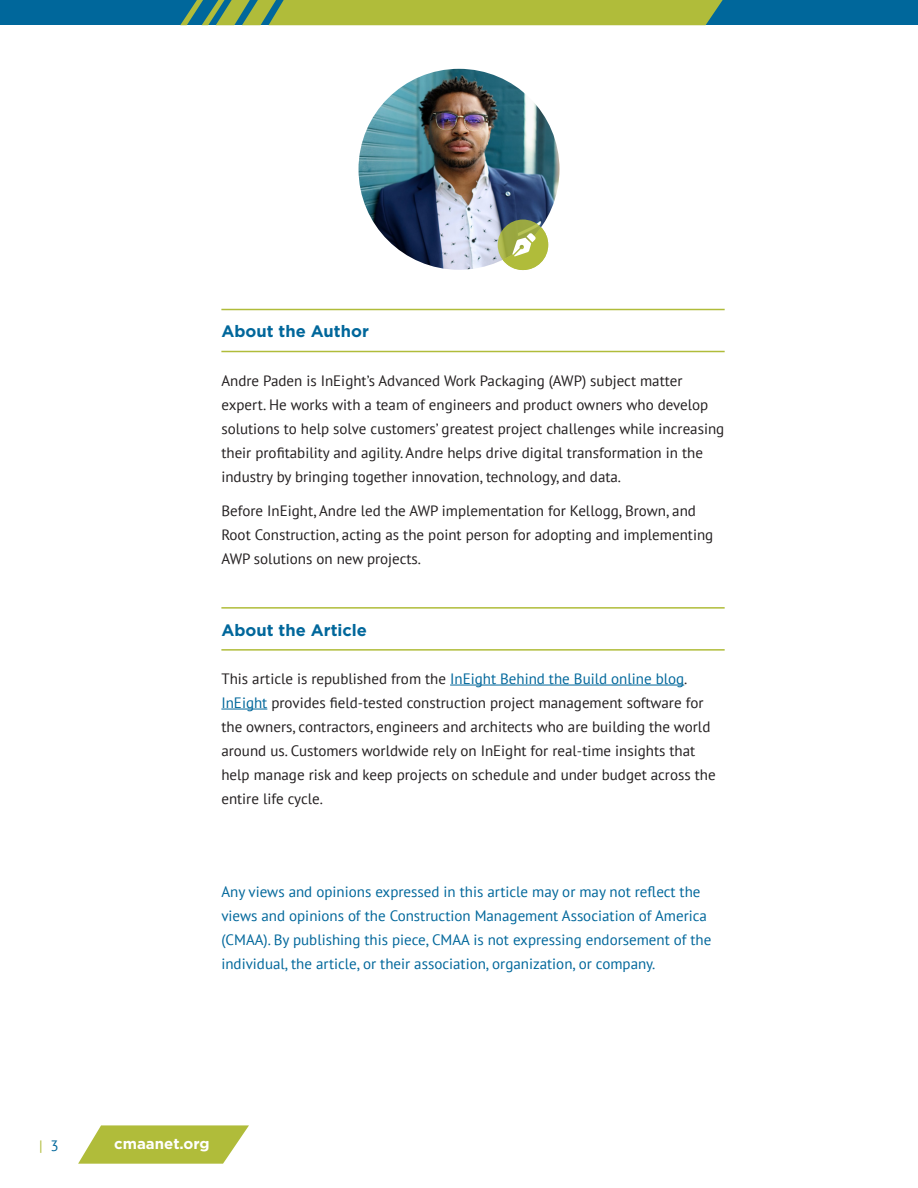
<style>
.page{position:relative;width:918px;height:1188px;background:#fff}
.page>*{position:absolute;margin:0;border:0;box-sizing:border-box;transform-origin:0 0}
.Heading_2{font:700 16.5px "Gotham";color:#00679b}
.BodyText{font:15px/24px "PT Sans";color:#231f20}
.Heading_4{font:15px/24px "PT Sans";color:#00679b}
.t1{font:700 15px "Gotham";color:#fff}
.t2{font:15px "PT Sans";color:#b0bc3a}
.s1{color:#00679b}
</style>
<div class="page">
<svg style="left:78px;top:1125px;width:171px;height:39px;background:#bcc659"></svg>
<div style="left:0;top:0;width:918px;height:25px;background:#00679b"></div>
<svg style="left:180px;top:0;width:543px;height:25px;background:#9db343"></svg>
<hr style="left:221px;top:309px;width:504px;height:1px;background:#b0bc3a">
<hr style="left:221px;top:351px;width:504px;height:1px;background:#b0bc3a">
<hr style="left:221px;top:607px;width:504px;height:2px;background:#b0bc3a">
<hr style="left:221px;top:649px;width:504px;height:2px;background:#b0bc3a">
<hr style="left:450px;top:685px;width:234px;height:1px;background:#00679b">
<hr style="left:221px;top:709px;width:46px;height:1px;background:#00679b">
<img style="left:359px;top:69px;width:200px;height:201px;border-radius:100px">
<svg style="left:498px;top:220px;width:50px;height:50px"></svg>
<svg style="left:503px;top:227px;width:45px;height:43px"></svg>
<p class="Heading_2" style="left:221px;top:320px;width:149px">About the Author</p>
<p class="BodyText" style="left:221px;top:368px;width:504px">Andre Paden is InEight’s Advanced Work Packaging (AWP) subject matter expert. He works with a team of engineers and product owners who develop solutions to help solve customers’ greatest project challenges while increasing their profitability and agility. Andre helps drive digital transformation in the industry by bringing together innovation, technology, and data.</p>
<p class="BodyText" style="left:221px;top:499px;width:493px">Before InEight, Andre led the AWP implementation for Kellogg, Brown, and<br>Root Construction, acting as the point person for adopting and implementing<br>AWP solutions on new projects.</p>
<p class="Heading_2" style="left:221px;top:619px;width:147px">About the Article</p>
<p class="BodyText" style="left:221px;top:666px;width:496px">This article is republished from the <span class="s1">InEight Behind the Build online blog</span>.<br><span class="s1">InEight</span> provides field-tested construction project management software for the owners, contractors, engineers and architects who are building the world around us. Customers worldwide rely on InEight for real-time insights that help manage risk and keep projects on schedule and under budget across the entire life cycle.</p>
<p class="Heading_4" style="left:221px;top:879px;width:492px">Any views and opinions expressed in this article may or may not reflect the views and opinions of the Construction Management Association of America (CMAA). By publishing this piece, CMAA is not expressing endorsement of the individual, the article, or their association, organization, or company.</p>
<p class="t2" style="left:39px;top:1136px;width:21px">| <span class="s1">3</span></p>
<p class="t1" style="left:114px;top:1134px;width:97px">cmaanet.org</p>
</div>
